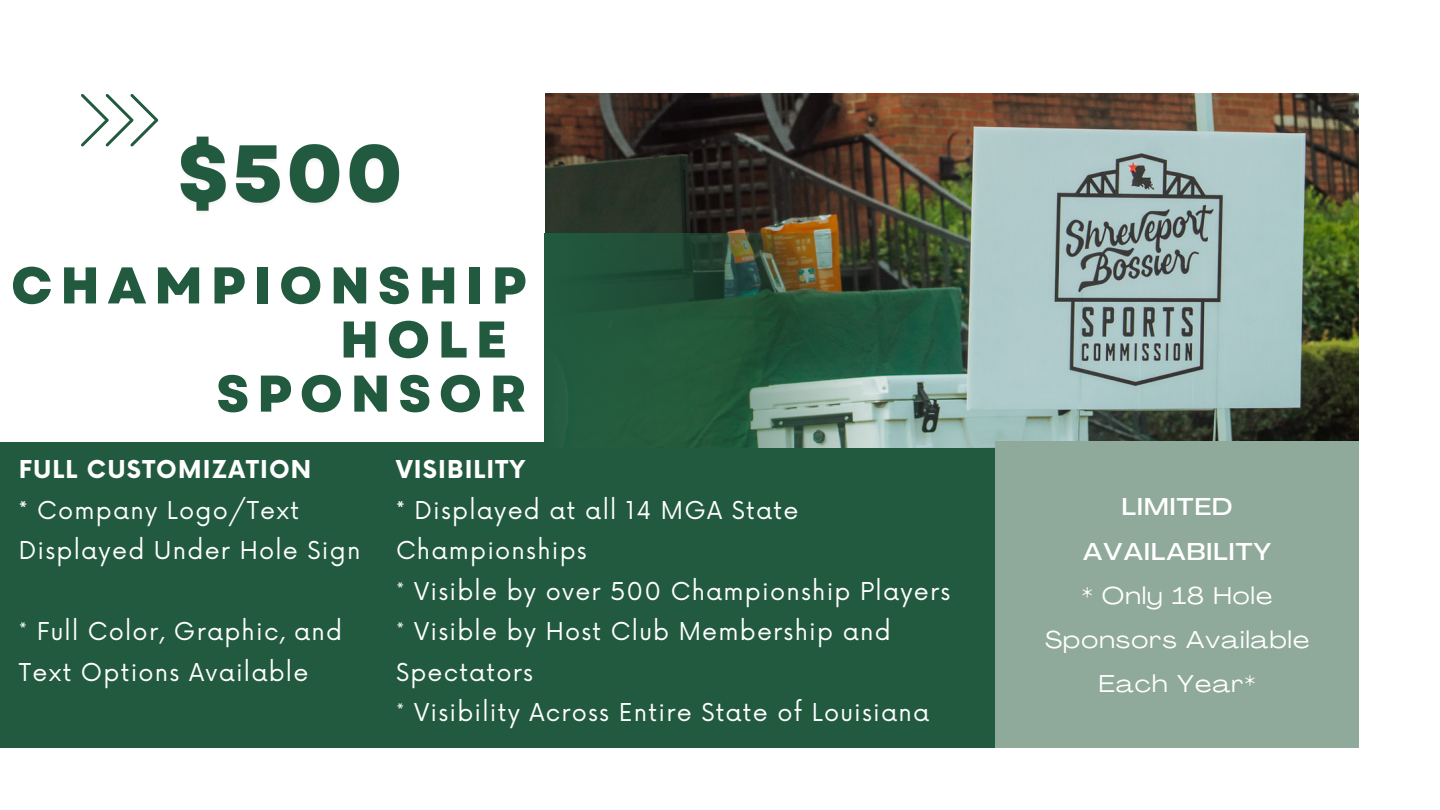
<style>
.page{position:relative;width:1440px;height:810px;background:#fff}
.page>*{position:absolute;margin:0;border:0;box-sizing:border-box;transform-origin:0 0}
.t1{font:800 51.5px "Garet";letter-spacing:.15em;color:#215a3f}
.t2{font:24px/40.5px "Now";letter-spacing:.05em;color:#fff}
.t3{font:expanded 24px/44.2px "Agrandir";letter-spacing:.05em;color:#fff;text-align:center}
.s1{font-weight:700}
.s2{font-weight:500}
</style>
<div class="page">
<div style="left:0;top:443px;width:1359px;height:305px;background:#215a3f"></div>
<img style="left:545px;top:94px;width:814px;height:353px">
<svg style="left:544px;top:234px;width:336px;height:214px;background:#355e45"></svg>
<svg style="left:81px;top:94px;width:77px;height:52px"></svg>
<div style="left:995px;top:441px;width:364px;height:307px;background:#8fa99a"></div>
<img style="left:180px;top:136px;width:220px;height:76px">
<p class="t1" style="left:11px;top:248px;width:517px">CHAMPIONSHIP</p>
<p class="t1" style="left:340px;top:302px;width:169px">HOLE</p>
<p class="t1" style="left:216px;top:357px;width:312px">SPONSOR</p>
<p class="t2" style="left:19px;top:451px;width:343px"><span class="s1">FULL CUSTOMIZATION<br></span><span class="s2">*</span> Company Logo/Text<br>Displayed Under Hole Sign</p>
<p class="t2" style="left:19px;top:613px;width:325px">* Full Color, Graphic, and<br>Text Options Available</p>
<p class="t2" style="left:396px;top:451px;width:556px"><span class="s1">VISIBILITY<br></span><span class="s2">*</span> Displayed at all 14 MGA State<br>Championships<br>* Visible by over 500 Championship Players * Visible by Host Club Membership and<br>Spectators<br>* Visibility Across Entire State of Louisiana</p>
<p class="t3" style="left:1045px;top:487px;width:266px"><span class="s2">LIMITED<br>AVAILABILITY<br>*</span> Only 18 Hole<br>Sponsors Available<br>Each Year*</p>
</div>
